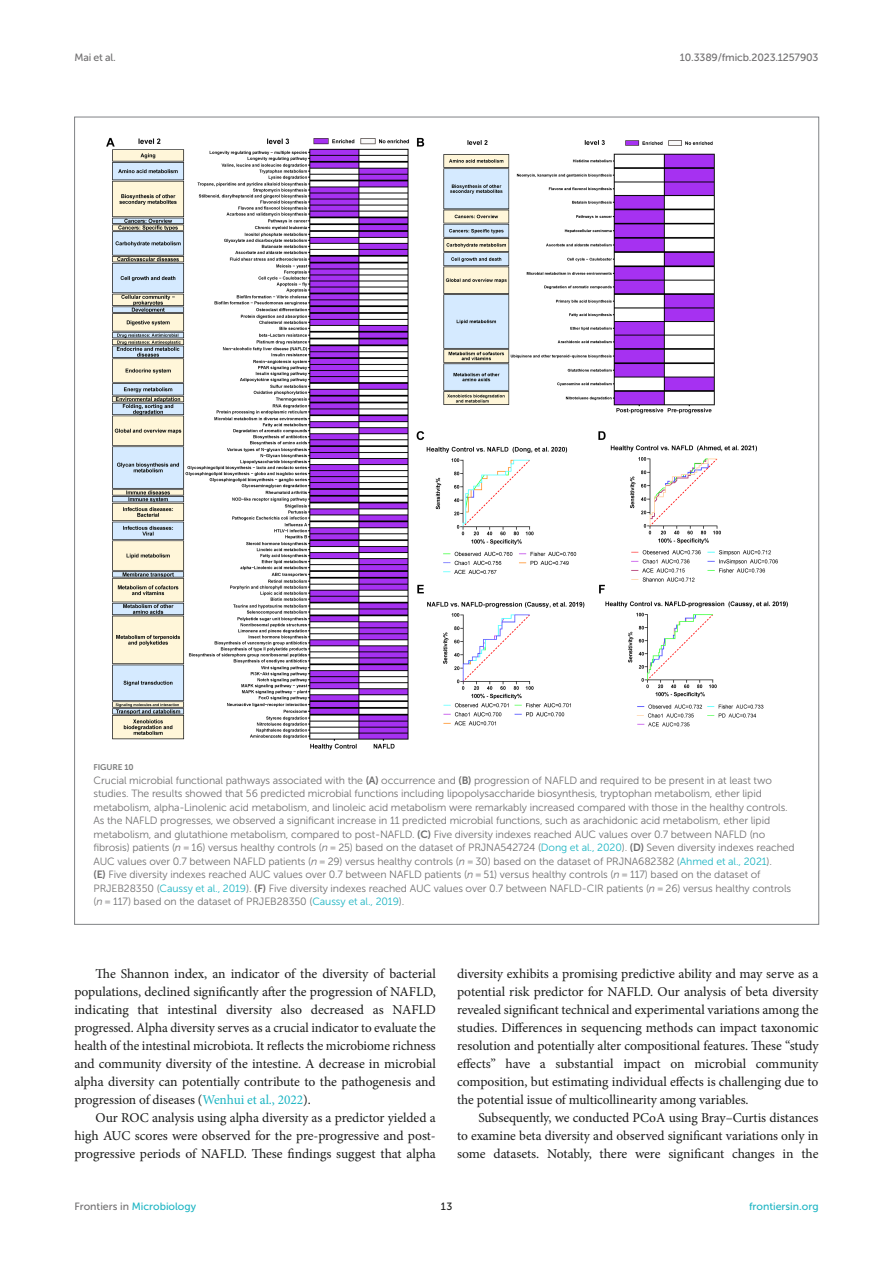
<style>
.page{position:relative;width:893px;height:1263px;background:#fff}
.page>*{position:absolute;margin:0;border:0;box-sizing:border-box;transform-origin:0 0}
.TEXT{font:13.5px/18px "Minion Pro";letter-spacing:-.005em;color:#1b1c1b;text-align:justify}
.FIG_LEG{font:10.5px/13.5px "Museo Sans 300";letter-spacing:-.01em;color:#706f70}
.t1{font:10.5px "Museo Sans 500";color:#1db5c3}
.t2{font:10.5px "Museo Sans 500";letter-spacing:-.015em;color:#706f70}
.t3{font:10.5px "Museo Sans 500";color:#1b1c1b}
.FIG_HD{font:8.25px "Museo Sans 700";letter-spacing:-.01em;color:#7e7f7f}
.s1{font-family:"Museo Sans 700"}
.s2{font-style:italic}
.s3{color:#1db5c3}
.s4{color:#706f70}
</style>
<div class="page">
<img style="left:106px;top:137px;width:682px;height:613px">
<p class="t2" style="left:74px;top:51px;width:43px">Mai et al.</p>
<p class="t2" style="left:680px;top:51px;width:140px">10.3389/fmicb.2023.1257903</p>
<p class="FIG_HD" style="left:94px;top:763px;width:42px">FIGURE 10</p>
<p class="FIG_LEG" style="left:94px;top:774px;width:703px">Crucial microbial functional pathways associated with the <span class="s1">(A)</span> occurrence and <span class="s1">(B)</span> progression of NAFLD and required to be present in at least two studies. The results showed that 56 predicted microbial functions including lipopolysaccharide biosynthesis, tryptophan metabolism, ether lipid metabolism, alpha-Linolenic acid metabolism, and linoleic acid metabolism were remarkably increased compared with those in the healthy controls.<br>As the NAFLD progresses, we observed a significant increase in 11 predicted microbial functions, such as arachidonic acid metabolism, ether lipid metabolism, and glutathione metabolism, compared to post-NAFLD. <span class="s1">(C)</span> Five diversity indexes reached AUC values over 0.7 between NAFLD (no fibrosis) patients (<span class="s2">n</span> = 16) versus healthy controls (<span class="s2">n</span> = 25) based on the dataset of PRJNA542724 (<span class="s3">Dong et al., 2020</span>). <span class="s1">(D)</span> Seven diversity indexes reached AUC values over 0.7 between NAFLD patients (<span class="s2">n</span> = 29) versus healthy controls (<span class="s2">n</span> = 30) based on the dataset of PRJNA682382 (<span class="s3">Ahmed et al., 2021</span>).<br><span class="s1">(E)</span> Five diversity indexes reached AUC values over 0.7 between NAFLD patients (<span class="s2">n</span> = 51) versus healthy controls (<span class="s2">n</span> = 117) based on the dataset of PRJEB28350 (<span class="s3">Caussy et al., 2019</span>). <span class="s1">(F)</span> Five diversity indexes reached AUC values over 0.7 between NAFLD-CIR patients (<span class="s2">n</span> = 26) versus healthy controls (<span class="s2">n</span> = 117) based on the dataset of PRJEB28350 (<span class="s3">Caussy et al., 2019</span>).</p>
<p class="TEXT" style="left:74px;top:965px;width:363px;text-indent:21px">The Shannon index, an indicator of the diversity of bacterial populations, declined significantly after the progression of NAFLD, indicating that intestinal diversity also decreased as NAFLD progressed. Alpha diversity serves as a crucial indicator to evaluate the health of the intestinal microbiota. It reflects the microbiome richness and community diversity of the intestine. A decrease in microbial alpha diversity can potentially contribute to the pathogenesis and progression of diseases (<span class="s3">Wenhui et al., 2022</span>).</p>
<p class="TEXT" style="left:74px;top:1109px;width:363px;text-indent:21px">Our ROC analysis using alpha diversity as a predictor yielded a high AUC scores were observed for the pre-progressive and post&shy;progressive periods of NAFLD. These findings suggest that alpha</p>
<p class="TEXT" style="left:457px;top:965px;width:363px">diversity exhibits a promising predictive ability and may serve as a potential risk predictor for NAFLD. Our analysis of beta diversity revealed significant technical and experimental variations among the studies. Differences in sequencing methods can impact taxonomic resolution and potentially alter compositional features. These “study effects” have a substantial impact on microbial community composition, but estimating individual effects is challenging due to the potential issue of multicollinearity among variables.</p>
<p class="TEXT" style="left:457px;top:1109px;width:363px;text-indent:21px">Subsequently, we conducted PCoA using Bray–Curtis distances to examine beta diversity and observed significant variations only in some datasets. Notably, there were significant changes in the</p>
<p class="t1" style="left:74px;top:1200px;width:123px"><span class="s4">Frontiers in</span> Microbiology</p>
<p class="t3" style="left:441px;top:1200px;width:13px">13</p>
<p class="t1" style="left:749px;top:1200px;width:71px">frontiersin.org</p>
</div>
